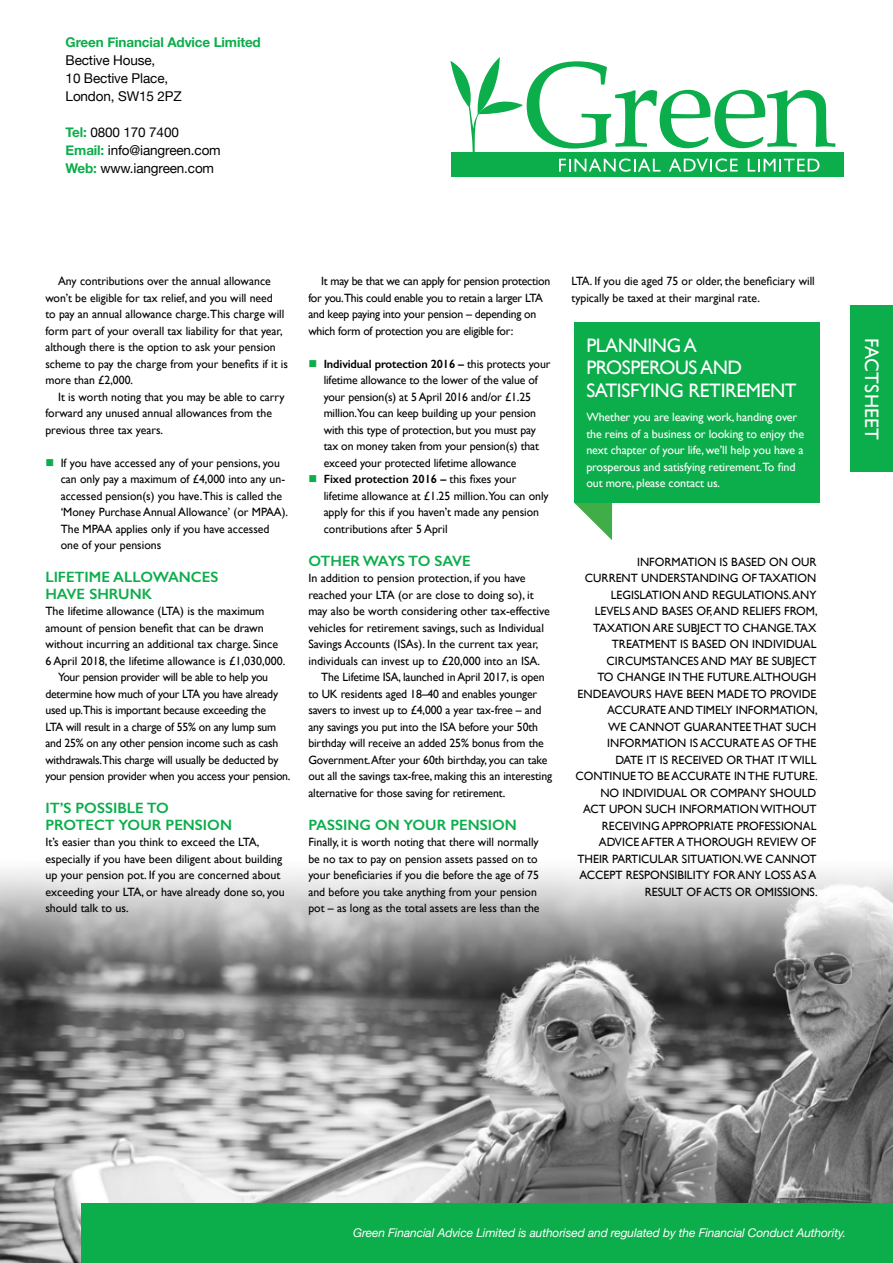
<style>
.page{position:relative;width:893px;height:1263px;background:#fff}
.page>*{position:absolute;margin:0;border:0;box-sizing:border-box;transform-origin:0 0}
.t1{font:19.5px/22.5px "Gill Sans";letter-spacing:-.02em;color:#fff}
.t2{font:19.5px "Gill Sans";letter-spacing:.01em;color:#fff}
.t3{font:600 15px/16.5px "Gill Sans";color:#0cad4b}
.t4{font:600 15px "Gill Sans";letter-spacing:-.03em;color:#0cad4b}
.t5{font:13.5px/18px "Helvetica Neue";letter-spacing:-.01em;color:#000}
.t6{font:700 13.5px "Helvetica Neue";letter-spacing:-.01em;color:#0cad4b}
.t7{font:12px/16.5px "Gill Sans";color:#000}
.t8{font:12px/16.5px "Gill Sans";letter-spacing:-.02em;color:#000}
.t9{font:12px/16.5px "Gill Sans";letter-spacing:-.01em;color:#fff}
.t10{font:italic 12px "Helvetica Neue";letter-spacing:-.01em;color:#fff}
.s1{font-weight:700;color:#0cad4b}
.s2{color:#0cad4b}
.s3{font-weight:600}
</style>
<div class="page">
<img style="left:0;top:870px;width:893px;height:393px">
<svg style="left:574px;top:503px;width:38px;height:37px"></svg>
<div style="left:574px;top:322px;width:245px;height:181px;background:#0cad4b"></div>
<div style="left:850px;top:306px;width:43px;height:166px;background:#0cad4b"></div>
<div style="left:81px;top:1203px;width:812px;height:60px;background:#0cad4b"></div>
<div style="left:451px;top:152px;width:393px;height:24px;background:#0cad4b"></div>
<svg style="left:450px;top:57px;width:385px;height:115px"></svg>
<p class="t6" style="left:66px;top:34px;width:197px">Green Financial Advice Limited</p>
<p class="t5" style="left:66px;top:51px;width:118px">Bective House,<br>10 Bective Place,<br>London, SW15 2PZ</p>
<p class="t5" style="left:66px;top:123px;width:157px"><span class="s1">Tel:</span> 0800 170 7400<br><span class="s1">Email:</span> info@iangreen.com<br><span class="s1">Web:</span> www.iangreen.com</p>
<p class="t7" style="left:45px;top:273px;width:244px;text-indent:13px">Any contributions over the annual allowance won’t be eligible for tax relief, and you will need<br>to pay an annual allowance charge.This charge will form part of your overall tax liability for that year, although there is the option to ask your pension scheme to pay the charge from your benefits if it is more than £2,000.</p>
<p class="t7" style="left:45px;top:388px;width:241px;text-indent:13px">It is worth noting that you may be able to carry forward any unused annual allowances from the previous three tax years.</p>
<p class="t7" style="left:61px;top:454px;width:229px;text-indent:-15px"><span class="s2">■</span> If you have accessed any of your pensions, you can only pay a maximum of £4,000 into any un&shy;accessed pension(s) you have.This is called the ‘Money Purchase Annual Allowance’ (or MPAA).<br>The MPAA applies only if you have accessed one of your pensions</p>
<p class="t3" style="left:45px;top:569px;width:175px">LIFETIME ALLOWANCES<br>HAVE SHRUNK</p>
<p class="t7" style="left:45px;top:603px;width:221px">The lifetime allowance (LTA) is the maximum</p>
<p class="t7" style="left:45px;top:619px;width:220px">amount of pension benefit that can be drawn</p>
<p class="t7" style="left:45px;top:636px;width:234px">without incurring an additional tax charge. Since</p>
<p class="t7" style="left:45px;top:652px;width:241px">6 April 2018, the lifetime allowance is £1,030,000.</p>
<p class="t8" style="left:58px;top:669px;width:212px">Your pension provider will be able to help you</p>
<p class="t8" style="left:45px;top:685px;width:234px">determine how much of your LTA you have already</p>
<p class="t8" style="left:45px;top:702px;width:222px">used up.This is important because exceeding the</p>
<p class="t8" style="left:45px;top:718px;width:232px">LTA will result in a charge of 55% on any lump sum</p>
<p class="t8" style="left:45px;top:735px;width:234px">and 25% on any other pension income such as cash</p>
<p class="t8" style="left:45px;top:751px;width:235px">withdrawals.This charge will usually be deducted by</p>
<p class="t8" style="left:45px;top:768px;width:247px">your pension provider when you access your pension.</p>
<p class="t3" style="left:45px;top:800px;width:188px">IT’S POSSIBLE TO<br>PROTECT YOUR PENSION</p>
<p class="t7" style="left:45px;top:834px;width:241px">It’s easier than you think to exceed the LTA, especially if you have been diligent about building up your pension pot. If you are concerned about exceeding your LTA, or have already done so, you should talk to us.</p>
<p class="t8" style="left:308px;top:273px;width:243px;text-indent:13px">It may be that we can apply for pension protection for you.This could enable you to retain a larger LTA and keep paying into your pension – depending on which form of protection you are eligible for:</p>
<p class="t7" style="left:324px;top:355px;width:228px;text-indent:-15px"><span class="s2">■</span> <span class="s3">Individual protection 2016 –</span> this protects your lifetime allowance to the lower of the value of your pension(s) at 5 April 2016 and/or £1.25 million.You can keep building up your pension with this type of protection, but you must pay tax on money taken from your pension(s) that exceed your protected lifetime allowance</p>
<p class="t7" style="left:324px;top:471px;width:227px;text-indent:-15px"><span class="s2">■</span> <span class="s3">Fixed protection 2016 –</span> this fixes your lifetime allowance at £1.25 million.You can only apply for this if you haven’t made any pension contributions after 5 April</p>
<p class="t4" style="left:308px;top:551px;width:164px">OTHER WAYS TO SAVE</p>
<p class="t7" style="left:308px;top:570px;width:219px">In addition to pension protection, if you have</p>
<p class="t7" style="left:308px;top:586px;width:227px">reached your LTA (or are close to doing so), it</p>
<p class="t7" style="left:308px;top:603px;width:243px">may also be worth considering other tax-effective</p>
<p class="t7" style="left:308px;top:619px;width:237px">vehicles for retirement savings, such as Individual</p>
<p class="t7" style="left:308px;top:636px;width:232px">Savings Accounts (ISAs). In the current tax year,</p>
<p class="t7" style="left:308px;top:652px;width:233px">individuals can invest up to £20,000 into an ISA.</p>
<p class="t7" style="left:321px;top:669px;width:225px">The Lifetime ISA, launched in April 2017, is open</p>
<p class="t7" style="left:308px;top:685px;width:230px">to UK residents aged 18–40 and enables younger</p>
<p class="t7" style="left:308px;top:702px;width:235px">savers to invest up to £4,000 a year tax-free – and</p>
<p class="t7" style="left:308px;top:718px;width:231px">any savings you put into the ISA before your 50th</p>
<p class="t7" style="left:308px;top:735px;width:237px">birthday will receive an added 25% bonus from the</p>
<p class="t7" style="left:308px;top:751px;width:240px">Government.After your 60th birthday, you can take</p>
<p class="t7" style="left:308px;top:768px;width:245px">out all the savings tax-free, making this an interesting</p>
<p class="t7" style="left:308px;top:784px;width:198px">alternative for those saving for retirement.</p>
<p class="t3" style="left:308px;top:816px;width:210px">PASSING ON YOUR PENSION</p>
<p class="t7" style="left:308px;top:834px;width:233px">Finally, it is worth noting that there will normally be no tax to pay on pension assets passed on to your beneficiaries if you die before the age of 75 and before you take anything from your pension pot – as long as the total assets are less than the</p>
<p class="t7" style="left:571px;top:273px;width:245px">LTA. If you die aged 75 or older, the beneficiary will typically be taxed at their marginal rate.</p>
<h1 class="t1" style="left:586px;top:334px;width:212px">PLANNING A<br>PROSPEROUS AND<br>SATISFYING RETIREMENT</h1>
<p class="t9" style="left:586px;top:409px;width:219px">Whether you are leaving work, handing over the reins of a business or looking to enjoy the next chapter of your life, we’ll help you have a prosperous and satisfying retirement.To find out more, please contact us.</p>
<p class="t7" style="left:575px;top:553px;width:244px;text-align:right">INFORMATION IS BASED ON OUR<br>CURRENT UNDERSTANDING OF TAXATION LEGISLATION AND REGULATIONS. ANY LEVELS AND BASES OF, AND RELIEFS FROM, TAXATION ARE SUBJECT TO CHANGE.TAX TREATMENT IS BASED ON INDIVIDUAL CIRCUMSTANCES AND MAY BE SUBJECT<br>TO CHANGE IN THE FUTURE. ALTHOUGH ENDEAVOURS HAVE BEEN MADE TO PROVIDE ACCURATE AND TIMELY INFORMATION,<br>WE CANNOT GUARANTEE THAT SUCH INFORMATION IS ACCURATE AS OF THE<br>DATE IT IS RECEIVED OR THAT IT WILL CONTINUE TO BE ACCURATE IN THE FUTURE.<br>NO INDIVIDUAL OR COMPANY SHOULD<br>ACT UPON SUCH INFORMATION WITHOUT RECEIVING APPROPRIATE PROFESSIONAL ADVICE AFTER A THOROUGH REVIEW OF THEIR PARTICULAR SITUATION.WE CANNOT ACCEPT RESPONSIBILITY FOR ANY LOSS AS A RESULT OF ACTS OR OMISSIONS.</p>
<h1 class="t2" style="left:883px;top:338px;width:104px;rotate:90deg">FACTSHEET</h1>
<p class="t10" style="left:353px;top:1226px;width:494px">Green Financial Advice Limited is authorised and regulated by the Financial Conduct Authority.</p>
</div>
